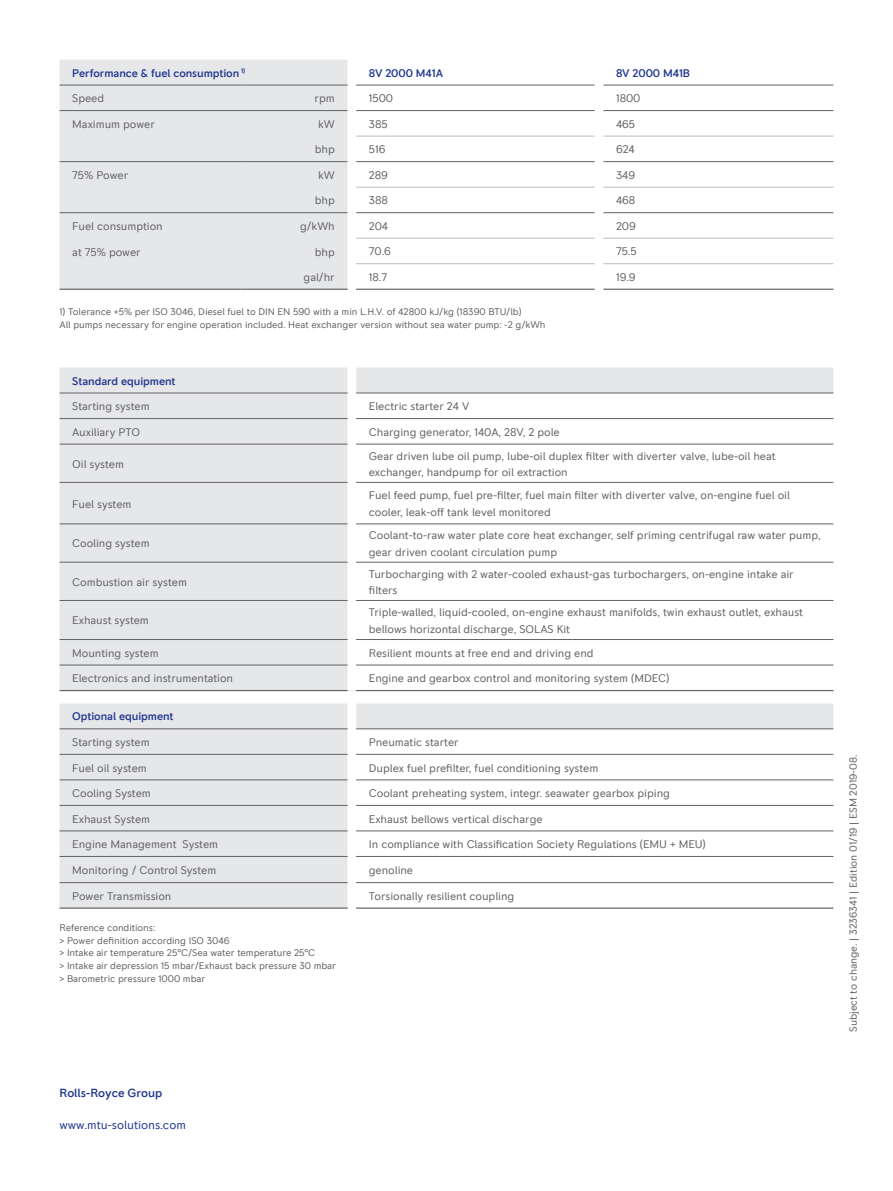
<style>
.page{position:relative;width:893px;height:1191px;background:#fff}
.page>*{position:absolute;margin:0;border:0;box-sizing:border-box;transform-origin:0 0}
.t1{font:12px "RR Pioneer";letter-spacing:-.005em;color:#21378f}
.t2{font:500 12px "RR Pioneer";letter-spacing:-.005em;color:#21378f}
.t3{font:11.25px/16.2px "RR Pioneer";letter-spacing:-.005em;color:#636366}
.t4{font:500 11.25px "RR Pioneer";letter-spacing:-.005em;color:#21378f}
.t5{font:10.5px "RR Pioneer";letter-spacing:-.005em;color:#636366}
.t6{font:9.75px/12.6px "RR Pioneer";letter-spacing:-.005em;color:#636366}
</style>
<div class="page">
<svg style="left:60px;top:367px;width:773px;height:541px"></svg>
<hr style="left:60px;top:690px;width:288px;height:1px;background:#636366">
<hr style="left:356px;top:690px;width:477px;height:1px;background:#636366">
<div style="left:60px;top:60px;width:288px;height:229px;background:#e6e7e9"></div>
<svg style="left:356px;top:84px;width:239px;height:205px"></svg>
<hr style="left:60px;top:110px;width:180px;height:1px;background:#636366">
<hr style="left:240px;top:110px;width:108px;height:1px;background:#636366">
<hr style="left:60px;top:161px;width:180px;height:1px;background:#636366">
<hr style="left:240px;top:161px;width:108px;height:1px;background:#636366">
<hr style="left:60px;top:212px;width:180px;height:1px;background:#636366">
<hr style="left:240px;top:212px;width:108px;height:1px;background:#636366">
<hr style="left:356px;top:110px;width:239px;height:1px;background:#636366">
<hr style="left:603px;top:110px;width:230px;height:1px;background:#636366">
<hr style="left:356px;top:161px;width:239px;height:1px;background:#636366">
<hr style="left:603px;top:161px;width:230px;height:1px;background:#636366">
<hr style="left:356px;top:212px;width:239px;height:1px;background:#636366">
<hr style="left:603px;top:212px;width:230px;height:1px;background:#636366">
<hr style="left:60px;top:85px;width:180px;height:1px;background:#636366">
<hr style="left:240px;top:85px;width:108px;height:1px;background:#636366">
<hr style="left:356px;top:85px;width:239px;height:1px;background:#636366">
<hr style="left:603px;top:85px;width:230px;height:1px;background:#636366">
<hr style="left:60px;top:136px;width:180px;height:1px;background:#e6e7e9">
<hr style="left:240px;top:136px;width:108px;height:1px;background:#e6e7e9">
<hr style="left:60px;top:187px;width:180px;height:1px;background:#e6e7e9">
<hr style="left:240px;top:187px;width:108px;height:1px;background:#e6e7e9">
<hr style="left:60px;top:238px;width:180px;height:1px;background:#e6e7e9">
<hr style="left:240px;top:238px;width:108px;height:1px;background:#e6e7e9">
<hr style="left:356px;top:136px;width:239px;height:1px;background:#bcbdc0">
<hr style="left:603px;top:136px;width:230px;height:1px;background:#bcbdc0">
<hr style="left:356px;top:187px;width:239px;height:1px;background:#bcbdc0">
<hr style="left:603px;top:187px;width:230px;height:1px;background:#bcbdc0">
<hr style="left:356px;top:238px;width:239px;height:1px;background:#bcbdc0">
<hr style="left:603px;top:238px;width:230px;height:1px;background:#bcbdc0">
<hr style="left:60px;top:289px;width:180px;height:1px;background:#636366">
<hr style="left:240px;top:289px;width:108px;height:1px;background:#636366">
<hr style="left:356px;top:289px;width:239px;height:1px;background:#636366">
<hr style="left:603px;top:289px;width:230px;height:1px;background:#636366">
<hr style="left:356px;top:263px;width:239px;height:1px;background:#bcbdc0">
<hr style="left:603px;top:263px;width:230px;height:1px;background:#bcbdc0">
<p class="t4" style="left:72px;top:66px;width:174px">Performance &amp; fuel consumption <sup>1)</sup></p>
<p class="t4" style="left:369px;top:66px;width:76px">8V 2000 M41A</p>
<p class="t4" style="left:616px;top:66px;width:76px">8V 2000 M41B</p>
<p class="t3" style="left:72px;top:90px;width:33px">Speed</p>
<p class="t3" style="left:315px;top:90px;width:22px">rpm</p>
<p class="t3" style="left:369px;top:90px;width:26px">1500</p>
<p class="t3" style="left:616px;top:90px;width:26px">1800</p>
<p class="t3" style="left:72px;top:116px;width:84px">Maximum power</p>
<p class="t3" style="left:318px;top:116px;width:18px">kW</p>
<p class="t3" style="left:369px;top:116px;width:21px">385</p>
<p class="t3" style="left:616px;top:116px;width:21px">465</p>
<p class="t3" style="left:315px;top:141px;width:22px">bhp</p>
<p class="t3" style="left:369px;top:141px;width:18px">516</p>
<p class="t3" style="left:616px;top:141px;width:20px">624</p>
<p class="t3" style="left:72px;top:167px;width:58px">75% Power</p>
<p class="t3" style="left:318px;top:167px;width:18px">kW</p>
<p class="t3" style="left:369px;top:167px;width:21px">289</p>
<p class="t3" style="left:616px;top:167px;width:21px">349</p>
<p class="t3" style="left:315px;top:192px;width:22px">bhp</p>
<p class="t3" style="left:369px;top:192px;width:21px">388</p>
<p class="t3" style="left:616px;top:192px;width:21px">468</p>
<p class="t3" style="left:72px;top:218px;width:92px">Fuel consumption</p>
<p class="t3" style="left:300px;top:218px;width:36px">g/kWh</p>
<p class="t3" style="left:369px;top:218px;width:21px">204</p>
<p class="t3" style="left:616px;top:218px;width:21px">209</p>
<p class="t3" style="left:72px;top:244px;width:70px">at 75% power</p>
<p class="t3" style="left:315px;top:244px;width:22px">bhp</p>
<p class="t3" style="left:369px;top:243px;width:24px">70.6</p>
<p class="t3" style="left:616px;top:243px;width:22px">75.5</p>
<p class="t3" style="left:304px;top:269px;width:33px">gal/hr</p>
<p class="t3" style="left:369px;top:269px;width:20px">18.7</p>
<p class="t3" style="left:616px;top:269px;width:21px">19.9</p>
<p class="t6" style="left:60px;top:306px;width:488px">1) Tolerance +5% per ISO 3046, Diesel fuel to DIN EN 590 with a min L.H.V. of 42800 kJ/kg (18390 BTU/lb)<br>All pumps necessary for engine operation included. Heat exchanger version without sea water pump: -2 g/kWh</p>
<p class="t4" style="left:72px;top:374px;width:105px">Standard equipment</p>
<p class="t3" style="left:72px;top:398px;width:79px">Starting system</p>
<p class="t3" style="left:369px;top:398px;width:102px">Electric starter 24 V</p>
<p class="t3" style="left:72px;top:424px;width:69px">Auxiliary PTO</p>
<p class="t3" style="left:369px;top:424px;width:192px">Charging generator, 140A, 28V, 2 pole</p>
<p class="t3" style="left:72px;top:456px;width:53px">Oil system</p>
<p class="t3" style="left:369px;top:447px;width:408px">Gear driven lube oil pump, lube-oil duplex filter with diverter valve, lube-oil heat exchanger, handpump for oil extraction</p>
<p class="t3" style="left:72px;top:495px;width:61px">Fuel system</p>
<p class="t3" style="left:369px;top:487px;width:423px">Fuel feed pump, fuel pre-filter, fuel main filter with diverter valve, on-engine fuel oil cooler, leak-off tank level monitored</p>
<p class="t3" style="left:72px;top:535px;width:79px">Cooling system</p>
<p class="t3" style="left:369px;top:527px;width:453px">Coolant-to-raw water plate core heat exchanger, self priming centrifugal raw water pump, gear driven coolant circulation pump</p>
<p class="t3" style="left:72px;top:574px;width:116px">Combustion air system</p>
<p class="t3" style="left:369px;top:566px;width:426px">Turbocharging with 2 water-cooled exhaust-gas turbochargers, on-engine intake air filters</p>
<p class="t3" style="left:72px;top:612px;width:78px">Exhaust system</p>
<p class="t3" style="left:369px;top:604px;width:436px">Triple-walled, liquid-cooled, on-engine exhaust manifolds, twin exhaust outlet, exhaust bellows horizontal discharge, SOLAS Kit</p>
<p class="t3" style="left:72px;top:645px;width:88px">Mounting system</p>
<p class="t3" style="left:369px;top:645px;width:226px">Resilient mounts at free end and driving end</p>
<p class="t3" style="left:72px;top:670px;width:162px">Electronics and instrumentation</p>
<p class="t3" style="left:369px;top:670px;width:302px">Engine and gearbox control and monitoring system (MDEC)</p>
<p class="t4" style="left:72px;top:710px;width:103px">Optional equipment</p>
<p class="t3" style="left:72px;top:734px;width:79px">Starting system</p>
<p class="t3" style="left:369px;top:734px;width:91px">Pneumatic starter</p>
<p class="t3" style="left:72px;top:759px;width:76px">Fuel oil system</p>
<p class="t3" style="left:369px;top:759px;width:231px">Duplex fuel prefilter, fuel conditioning system</p>
<p class="t3" style="left:72px;top:785px;width:80px">Cooling System</p>
<p class="t3" style="left:369px;top:785px;width:303px">Coolant preheating system, integr. seawater gearbox piping</p>
<p class="t3" style="left:72px;top:810px;width:79px">Exhaust System</p>
<p class="t3" style="left:369px;top:810px;width:175px">Exhaust bellows vertical discharge</p>
<p class="t3" style="left:72px;top:836px;width:147px">Engine Management System</p>
<p class="t3" style="left:369px;top:836px;width:338px">In compliance with Classification Society Regulations (EMU + MEU)</p>
<p class="t3" style="left:72px;top:862px;width:146px">Monitoring / Control System</p>
<p class="t3" style="left:369px;top:862px;width:46px">genoline</p>
<p class="t3" style="left:72px;top:887px;width:101px">Power Transmission</p>
<p class="t3" style="left:369px;top:887px;width:147px">Torsionally resilient coupling</p>
<p class="t6" style="left:60px;top:921px;width:278px">Reference conditions:<br>&gt; Power definition according ISO 3046<br>&gt; Intake air temperature 25°C/Sea water temperature 25°C<br>&gt; Intake air depression 15 mbar/Exhaust back pressure 30 mbar &gt; Barometric pressure 1000 mbar</p>
<p class="t2" style="left:60px;top:1085px;width:104px">Rolls-Royce Group</p>
<p class="t1" style="left:60px;top:1118px;width:128px">www.mtu-solutions.com</p>
<p class="t5" style="left:847px;top:1032px;width:279px;rotate:-90deg">Subject to change. | 3236341 | Edition 01/19 | ESM 2019-08.</p>
</div>
